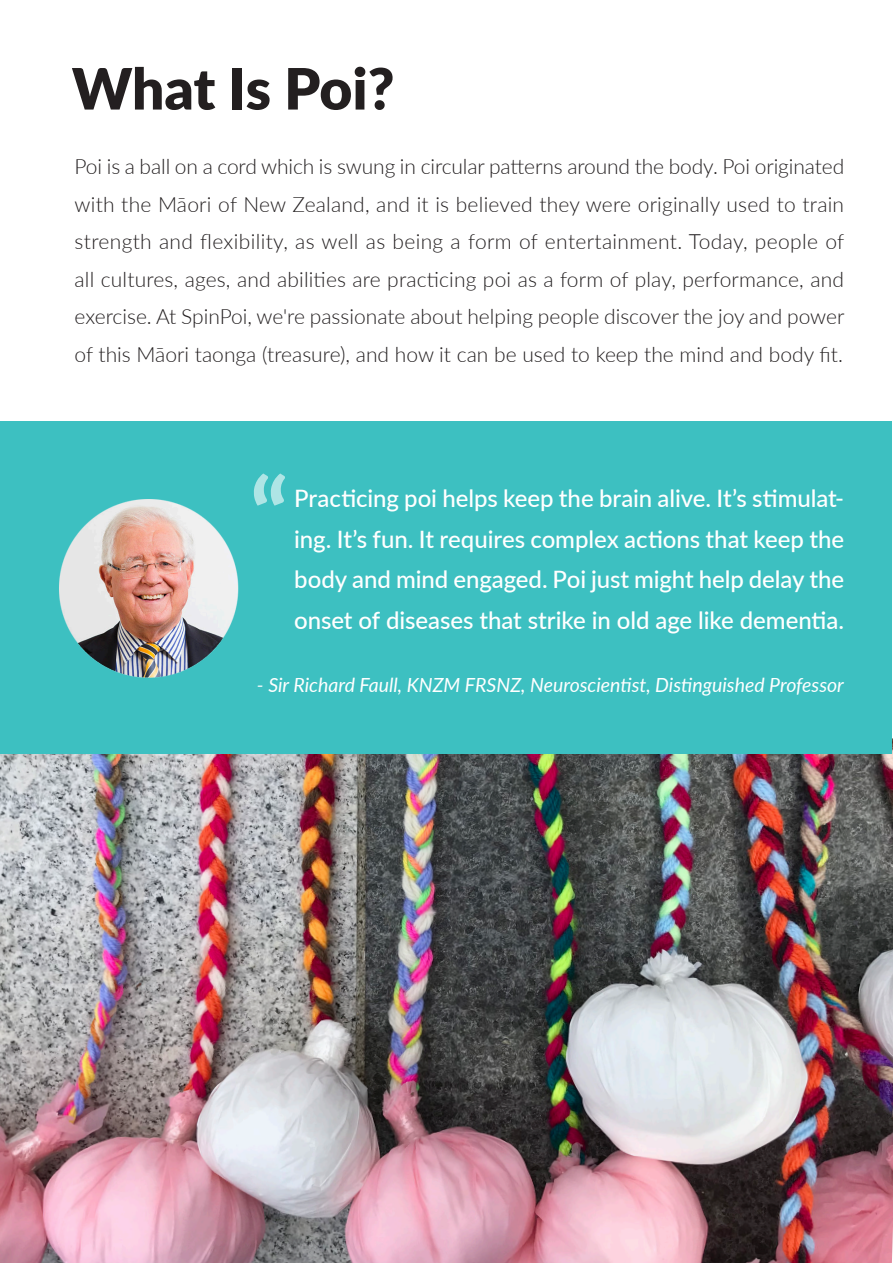
<style>
.page{position:relative;width:893px;height:1263px;background:#fff}
.page>*{position:absolute;margin:0;border:0;box-sizing:border-box;transform-origin:0 0}
.t1{font:700 102px "Lato";color:#fff}
.t2{font:900 57px "Lato";letter-spacing:-.01em;color:#231f20}
.t3{font:500 24px/40.5px "Lato";letter-spacing:-.005em;color:#fff;text-align:justify}
.Body_Text{font:300 21px/37.5px "Lato";color:#231f20;text-align:justify}
.Blue_text{font:italic 19.5px "Lato";color:#fff}
</style>
<div class="page">
<img style="left:0;top:738px;width:893px;height:525px">
<div style="left:0;top:421px;width:892px;height:332px;background:#3dc0c1"></div>
<img style="left:59px;top:499px;width:180px;height:179px">
<p class="t2" style="left:72px;top:46px;width:324px">What Is Poi?</p>
<p class="Body_Text" style="left:75px;top:147px;width:771px">Poi is a ball on a cord which is swung in circular patterns around the body. Poi originated with the Māori of New Zealand, and it is believed they were originally used to train strength and flexibility, as well as being a form of entertainment. Today, people of all cultures, ages, and abilities are practicing poi as a form of play, performance, and exercise. At SpinPoi, we're passionate about helping people discover the joy and power of this Māori taonga (treasure), and how it can be used to keep the mind and body fit.</p>
<h1 class="t1" style="left:250px;top:441px;width:41px">“</h1>
<p class="t3" style="left:294px;top:477px;width:551px">Practicing poi helps keep the brain alive. It’s stimulat&shy;ing. It’s fun. It requires complex actions that keep the body and mind engaged. Poi just might help delay the onset of diseases that strike in old age like dementia.</p>
<p class="Blue_text" style="left:257px;top:671px;width:588px">- Sir Richard Faull, KNZM FRSNZ, Neuroscientist, Distinguished Professor</p>
</div>
